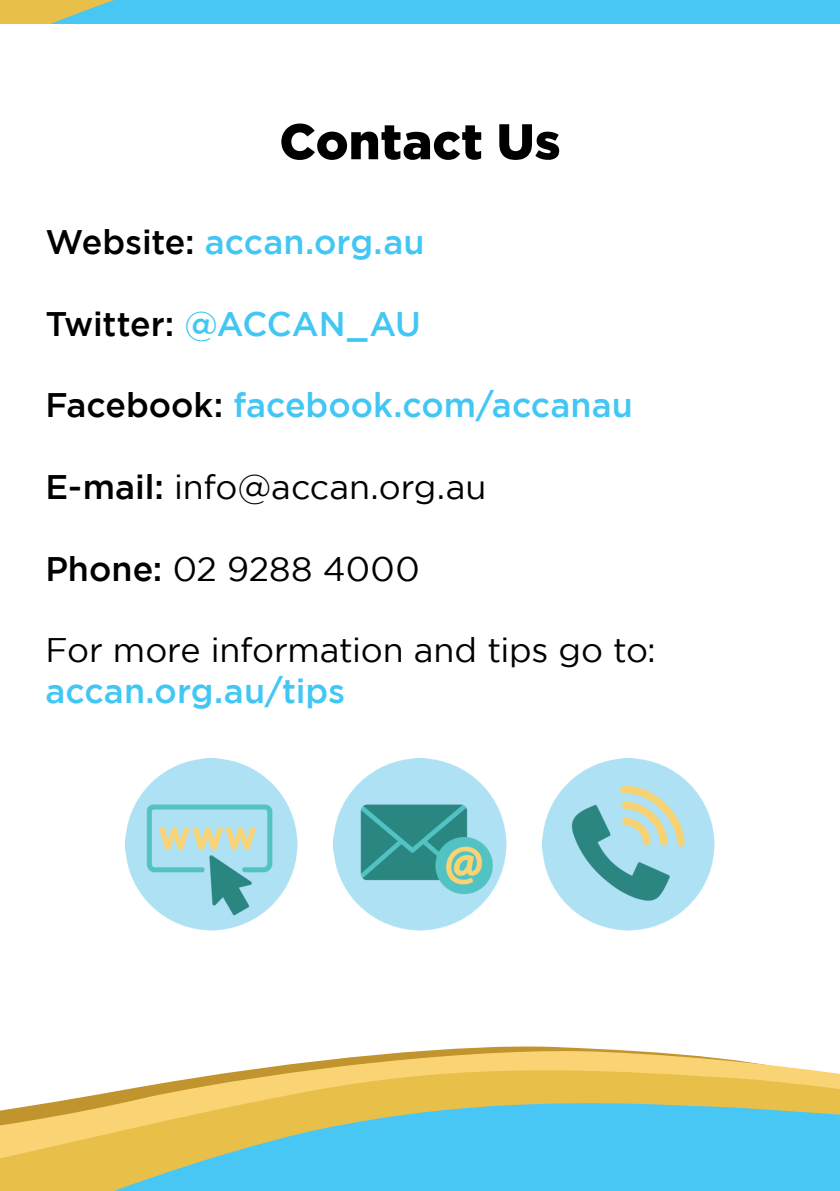
<style>
.page{position:relative;width:840px;height:1191px;background:#fff}
.page>*{position:absolute;margin:0;border:0;box-sizing:border-box;transform-origin:0 0}
.t1{font:900 50px "Gotham";letter-spacing:.005em;color:#000}
.t2{font:34px/40.8px "Gotham";letter-spacing:-.005em;color:#000}
.t3{font:500 34px "Gotham";color:#42c7f5}
.s1{color:#000}
.s2{font-weight:500}
.s3{font-weight:500;color:#42c7f5}
</style>
<div class="page">
<svg style="left:0;top:0;width:839px;height:23px"></svg>
<svg style="left:0;top:1048px;width:839px;height:143px"></svg>
<img style="left:125px;top:758px;width:172px;height:172px">
<img style="left:333px;top:758px;width:173px;height:173px">
<img style="left:542px;top:758px;width:172px;height:172px">
<h2 class="t1" style="left:279px;top:113px;width:282px">Contact Us</h2>
<p class="t3" style="left:45px;top:223px;width:380px"><span class="s1">Website:</span> accan.org.au</p>
<p class="t3" style="left:45px;top:304px;width:377px"><span class="s1">Twitter:</span> @ACCAN_AU</p>
<p class="t3" style="left:45px;top:386px;width:589px"><span class="s1">Facebook:</span> facebook.com/accanau</p>
<p class="t2" style="left:45px;top:466px;width:442px"><span class="s2">E-mail:</span> info@accan.org.au</p>
<p class="t2" style="left:45px;top:547px;width:375px"><span class="s2">Phone:</span> 02 9288 4000</p>
<p class="t2" style="left:45px;top:629px;width:611px">For more information and tips go to: <span class="s3">accan.org.au/tips</span></p>
</div>
